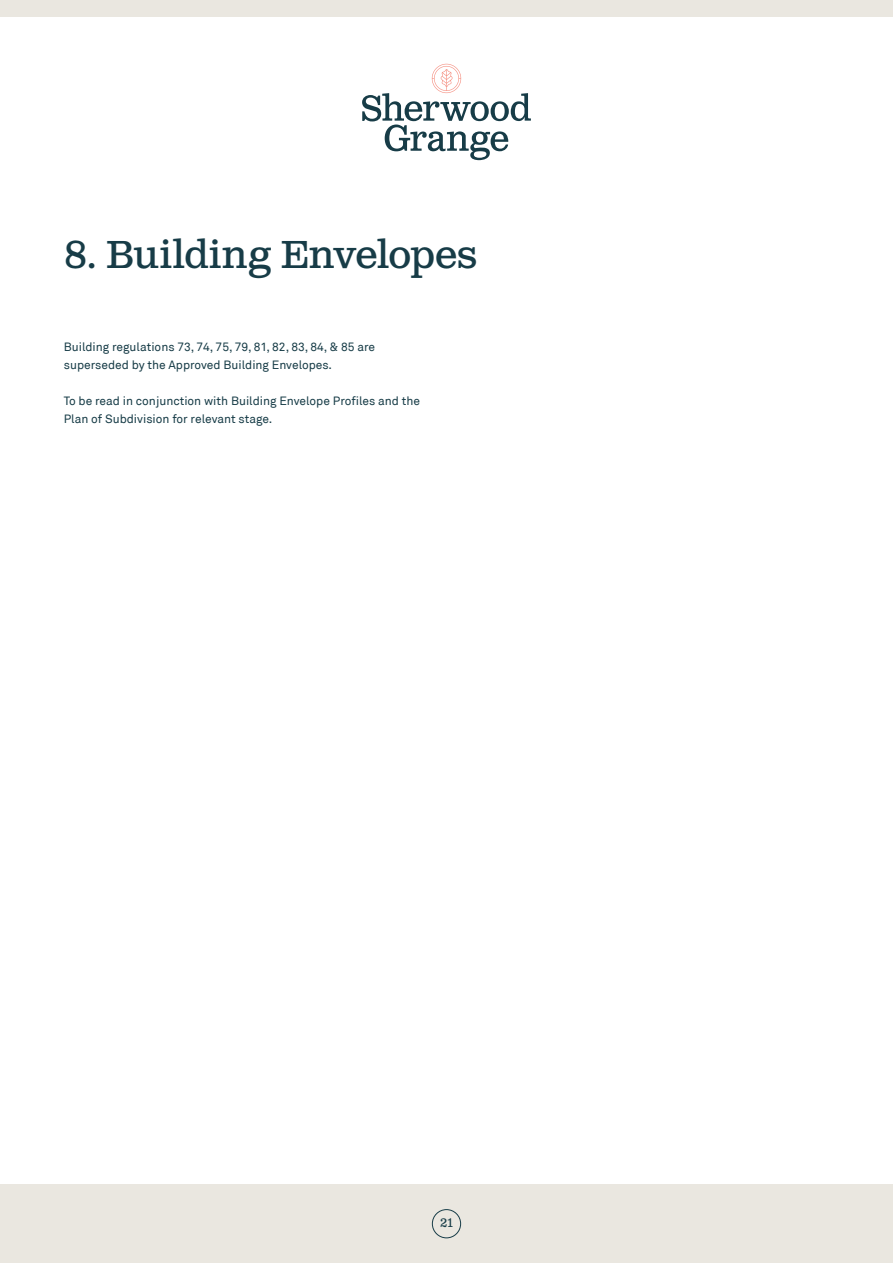
<style>
.page{position:relative;width:893px;height:1263px;background:#fff}
.page>*{position:absolute;margin:0;border:0;box-sizing:border-box;transform-origin:0 0}
.t1{font:39px "Clarendon Text Pro";letter-spacing:-.005em;color:#173c47}
.t2{font:12.3px "Clarendon Text Pro";color:#173c47}
.t3{font:12px/18px "Akkurat";color:#173c47}
</style>
<div class="page">
<div style="left:0;top:1184px;width:893px;height:79px;background:#eae7e0"></div>
<div style="left:0;top:0;width:893px;height:16px;background:#eae7e0"></div>
<div style="left:432px;top:1209px;width:29px;height:29px;border:1px solid #173c47;border-radius:50%"></div>
<svg style="left:362px;top:64px;width:169px;height:96px"></svg>
<h1 class="t1" style="left:64px;top:230px;width:415px">8. Building Envelopes</h1>
<p class="t3" style="left:64px;top:338px;width:313px">Building regulations 73, 74, 75, 79, 81, 82, 83, 84, &amp; 85 are superseded by the Approved Building Envelopes.</p>
<p class="t3" style="left:64px;top:392px;width:358px">To be read in conjunction with Building Envelope Profiles and the<br>Plan of Subdivision for relevant stage.</p>
<p class="t2" style="left:440px;top:1215px;width:14px">21</p>
</div>
